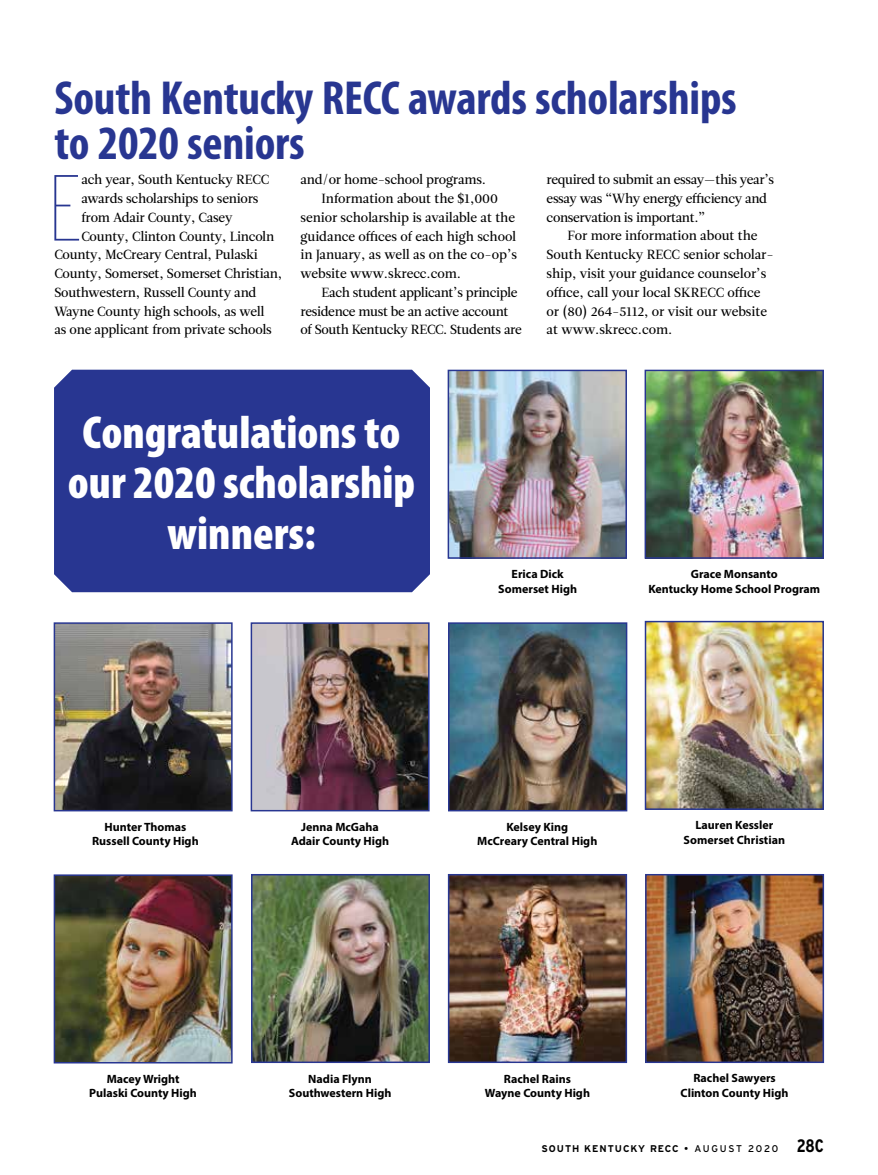
<style>
.page{position:relative;width:878px;height:1175px;background:#fff}
.page>*{position:absolute;margin:0;border:0;box-sizing:border-box;transform-origin:0 0}
.t1{font:100 condensed 93.6px "Interstate";color:#283691}
.t2{font:700 condensed 48px/45px "Myriad Pro";letter-spacing:-.005em;color:#283691}
.t3{font:46.5px/50.1px "Myriad Variable Concept";letter-spacing:.1em;color:#fff;text-align:center}
.t4{font:13.2px/18.8px "Leitura Roman 2";letter-spacing:-.015em;color:#000}
.t5{font:700 12px/14.4px "Myriad Pro";color:#000;text-align:center}
.t6{font:700 9.75px "Interstate";letter-spacing:.1em;color:#000}
.s1{font-weight:400}
.s2{font-stretch:condensed;font-size:18px}
</style>
<div class="page">
<img style="left:648px;top:877px;width:173px;height:183px">
<div style="left:645px;top:874px;width:179px;height:189px;border:2px solid #283691"></div>
<img style="left:451px;top:877px;width:173px;height:183px">
<div style="left:448px;top:874px;width:179px;height:189px;border:2px solid #283691"></div>
<img style="left:57px;top:877px;width:172px;height:183px">
<div style="left:54px;top:874px;width:178px;height:189px;border:2px solid #283691"></div>
<img style="left:647px;top:624px;width:174px;height:183px">
<div style="left:644px;top:621px;width:180px;height:189px;border:2px solid #283691"></div>
<img style="left:451px;top:625px;width:173px;height:183px">
<div style="left:448px;top:622px;width:179px;height:189px;border:2px solid #283691"></div>
<img style="left:253px;top:625px;width:173px;height:183px">
<div style="left:250px;top:622px;width:179px;height:189px;border:2px solid #283691"></div>
<img style="left:57px;top:625px;width:172px;height:183px">
<div style="left:54px;top:622px;width:178px;height:189px;border:2px solid #283691"></div>
<img style="left:647px;top:373px;width:174px;height:183px">
<div style="left:644px;top:370px;width:180px;height:189px;border:2px solid #283691"></div>
<img style="left:450px;top:373px;width:174px;height:183px">
<div style="left:447px;top:370px;width:180px;height:189px;border:2px solid #283691"></div>
<img style="left:254px;top:877px;width:173px;height:183px">
<div style="left:251px;top:874px;width:179px;height:189px;border:2px solid #283691"></div>
<div style="left:54px;top:370px;width:376px;height:222px;background:#283691"></div>
<h2 class="t2" style="left:54px;top:74px;width:684px">South Kentucky RECC awards scholarships to 2020 seniors</h2>
<h1 class="t1" style="left:48px;top:154px;width:36px">E</h1>
<p class="t4" style="left:81px;top:172px;width:189px">ach year, South Kentucky RECC</p>
<p class="t4" style="left:546px;top:172px;width:229px">required to submit an essay—this year’s essay was “Why energy efficiency and conservation is important.”</p>
<p class="t4" style="left:546px;top:228px;width:229px;text-indent:21px">For more information about the South Kentucky RECC senior scholar&shy;ship, visit your guidance counselor’s office, call your local SKRECC office or (80) 264-5112, or visit our website at www.skrecc.com.</p>
<p class="t4" style="left:300px;top:172px;width:187px">and/or home-school programs.</p>
<p class="t4" style="left:321px;top:191px;width:178px">Information about the $1,000</p>
<p class="t4" style="left:300px;top:210px;width:216px">senior scholarship is available at the</p>
<p class="t4" style="left:300px;top:228px;width:217px">guidance offices of each high school</p>
<p class="t4" style="left:300px;top:247px;width:218px">in January, as well as on the co-op’s</p>
<p class="t4" style="left:300px;top:266px;width:162px">website www.skrecc.com.</p>
<p class="t4" style="left:321px;top:284px;width:197px">Each student applicant’s principle</p>
<p class="t4" style="left:300px;top:303px;width:209px">residence must be an active account</p>
<p class="t4" style="left:300px;top:322px;width:223px">of South Kentucky RECC. Students are</p>
<p class="t4" style="left:81px;top:191px;width:179px">awards scholarships to seniors</p>
<p class="t4" style="left:81px;top:210px;width:153px">from Adair County, Casey</p>
<p class="t4" style="left:81px;top:228px;width:194px">County, Clinton County, Lincoln</p>
<p class="t4" style="left:54px;top:247px;width:205px">County, McCreary Central, Pulaski</p>
<p class="t4" style="left:54px;top:266px;width:229px">County, Somerset, Somerset Christian,</p>
<p class="t4" style="left:54px;top:285px;width:204px">Southwestern, Russell County and</p>
<p class="t4" style="left:54px;top:303px;width:212px">Wayne County high schools, as well</p>
<p class="t4" style="left:54px;top:322px;width:219px">as one applicant from private schools</p>
<h3 class="t3" style="left:68px;top:407px;width:344px">Congratulations to our 2020 scholarship winners:</h3>
<p class="t5" style="left:498px;top:566px;width:80px">Erica Dick<br>Somerset High</p>
<p class="t5" style="left:648px;top:566px;width:173px">Grace Monsanto<br>Kentucky Home School Program</p>
<p class="t5" style="left:92px;top:819px;width:108px">Hunter Thomas<br>Russell County High</p>
<p class="t5" style="left:291px;top:819px;width:100px">Jenna McGaha<br>Adair County High</p>
<p class="t5" style="left:683px;top:817px;width:103px">Lauren Kessler<br>Somerset Christian</p>
<p class="t5" style="left:477px;top:819px;width:122px">Kelsey King<br>McCreary Central High</p>
<p class="t5" style="left:89px;top:1071px;width:109px">Macey Wright<br>Pulaski County High</p>
<p class="t5" style="left:289px;top:1071px;width:104px">Nadia Flynn<br>Southwestern High</p>
<p class="t5" style="left:485px;top:1070px;width:107px">Rachel Rains<br>Wayne County High</p>
<p class="t5" style="left:680px;top:1070px;width:109px">Rachel Sawyers<br>Clinton County High</p>
<p class="t6" style="left:541px;top:1143px;width:284px">SOUTH KENTUCKY RECC <span class="s1">• AUGUST 2020</span> <span class="s2">28C</span></p>
</div>
